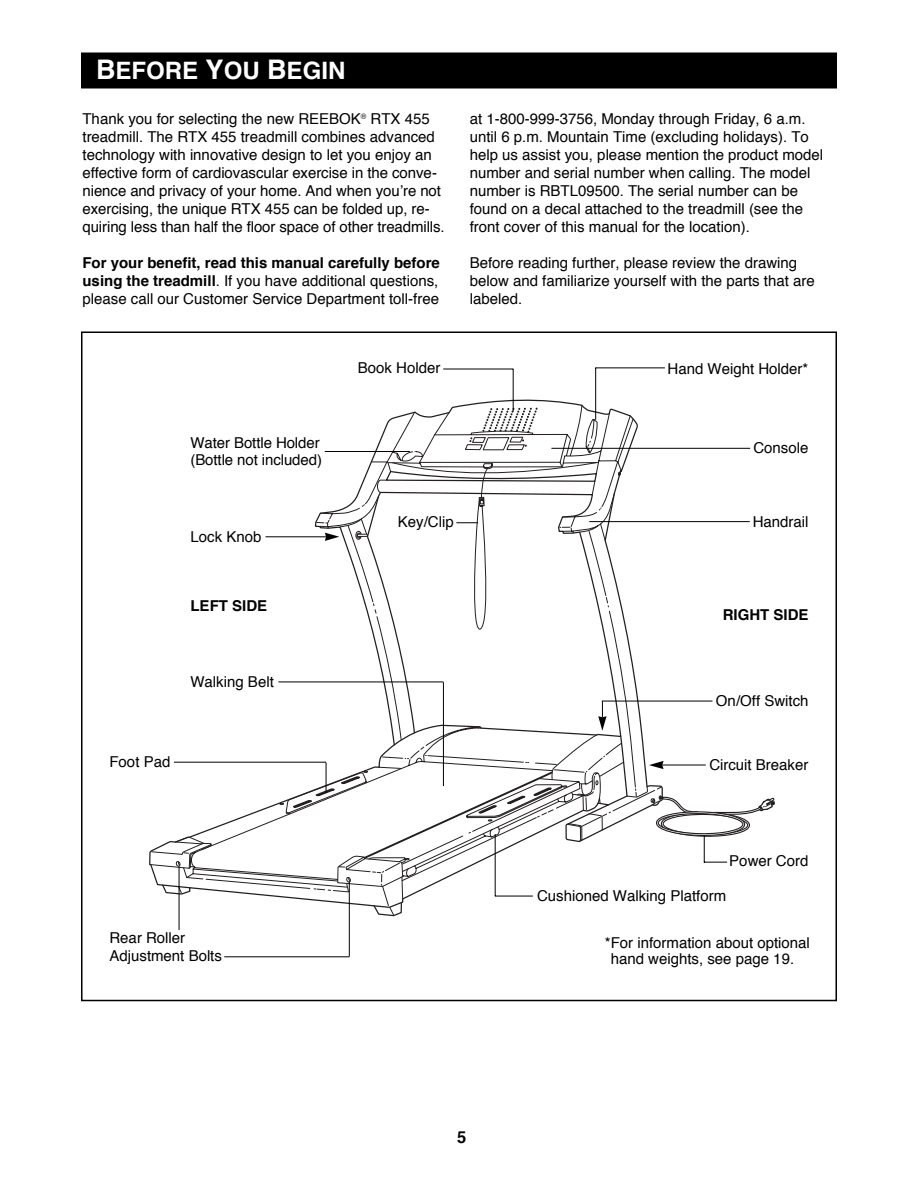
<style>
.page{position:relative;width:918px;height:1188px;background:#fff}
.page>*{position:absolute;margin:0;border:0;box-sizing:border-box;transform-origin:0 0}
.t1{font:700 24px "Helvetica";color:#fff}
.t2{font:700 16.5px "Helvetica";color:#000}
.t3{font:15px/18px "Helvetica";color:#000}
.t4{font:700 15px "Helvetica";color:#000}
.s1{font-size:27px}
.s2{font-weight:700}
</style>
<div class="page">
<svg style="left:149px;top:398px;width:448px;height:519px"></svg>
<div style="left:536px;top:889px;width:213px;height:22px;background:#fff"></div>
<hr style="left:349px;top:881px;width:1px;height:75px;background:#000">
<hr style="left:179px;top:866px;width:1px;height:64px;background:#000">
<hr style="left:224px;top:956px;width:125px;height:1px;background:#000">
<hr style="left:495px;top:834px;width:1px;height:62px;background:#000">
<hr style="left:596px;top:368px;width:69px;height:1px;background:#000">
<hr style="left:443px;top:369px;width:70px;height:1px;background:#000">
<hr style="left:513px;top:369px;width:1px;height:43px;background:#000">
<hr style="left:595px;top:368px;width:1px;height:52px;background:#000">
<hr style="left:495px;top:896px;width:38px;height:1px;background:#000">
<svg style="left:150px;top:405px;width:625px;height:464px"></svg>
<div style="left:81px;top:52px;width:756px;height:36px;background:#000"></div>
<h1 class="t1" style="left:96px;top:62px;width:251px"><span class="s1">B</span>EFORE <span class="s1">Y</span>OU <span class="s1">B</span>EGIN</h1>
<p class="t3" style="left:82px;top:111px;width:364px">Thank you for selecting the new REEBOK<sup>®</sup> RTX 455 treadmill. The RTX 455 treadmill combines advanced technology with innovative design to let you enjoy an effective form of cardiovascular exercise in the conve&shy;nience and privacy of your home. And when you’re not exercising, the unique RTX 455 can be folded up, re&shy;quiring less than half the floor space of other treadmills.</p>
<p class="t3" style="left:82px;top:255px;width:359px;text-align:justify"><span class="s2">For your benefit, read this manual carefully before using the treadmill</span>. If you have additional questions, please call our Customer Service Department toll-free</p>
<p class="t3" style="left:358px;top:361px;width:84px">Book Holder</p>
<p class="t3" style="left:470px;top:111px;width:355px">at 1-800-999-3756, Monday through Friday, 6 a.m. until 6 p.m. Mountain Time (excluding holidays). To help us assist you, please mention the product model number and serial number when calling. The model number is RBTL09500. The serial number can be found on a decal attached to the treadmill (see the front cover of this manual for the location).</p>
<p class="t3" style="left:470px;top:255px;width:346px">Before reading further, please review the drawing below and familiarize yourself with the parts that are labeled.</p>
<p class="t3" style="left:668px;top:361px;width:142px">Hand Weight Holder*</p>
<p class="t3" style="left:191px;top:436px;width:133px;line-height:16.5px">Water Bottle Holder (Bottle not included)</p>
<p class="t3" style="left:190px;top:529px;width:72px">Lock Knob</p>
<p class="t4" style="left:190px;top:601px;width:78px">LEFT SIDE</p>
<p class="t3" style="left:190px;top:674px;width:85px">Walking Belt</p>
<p class="t3" style="left:110px;top:754px;width:62px">Foot Pad</p>
<p class="t3" style="left:398px;top:514px;width:57px">Key/Clip</p>
<p class="t3" style="left:753px;top:440px;width:56px">Console</p>
<p class="t3" style="left:753px;top:514px;width:57px">Handrail</p>
<p class="t4" style="left:723px;top:610px;width:87px">RIGHT SIDE</p>
<p class="t3" style="left:716px;top:693px;width:94px">On/Off Switch</p>
<p class="t3" style="left:709px;top:757px;width:101px">Circuit Breaker</p>
<p class="t3" style="left:110px;top:930px;width:114px">Rear Roller<br>Adjustment Bolts</p>
<p class="t3" style="left:729px;top:853px;width:81px">Power Cord</p>
<p class="t3" style="left:537px;top:888px;width:191px">Cushioned Walking Platform</p>
<p class="t3" style="left:611px;top:936px;width:201px;line-height:16.5px;text-indent:-6px">*For information about optional hand weights, see page 19.</p>
<p class="t2" style="left:457px;top:1131px;width:11px">5</p>
</div>
